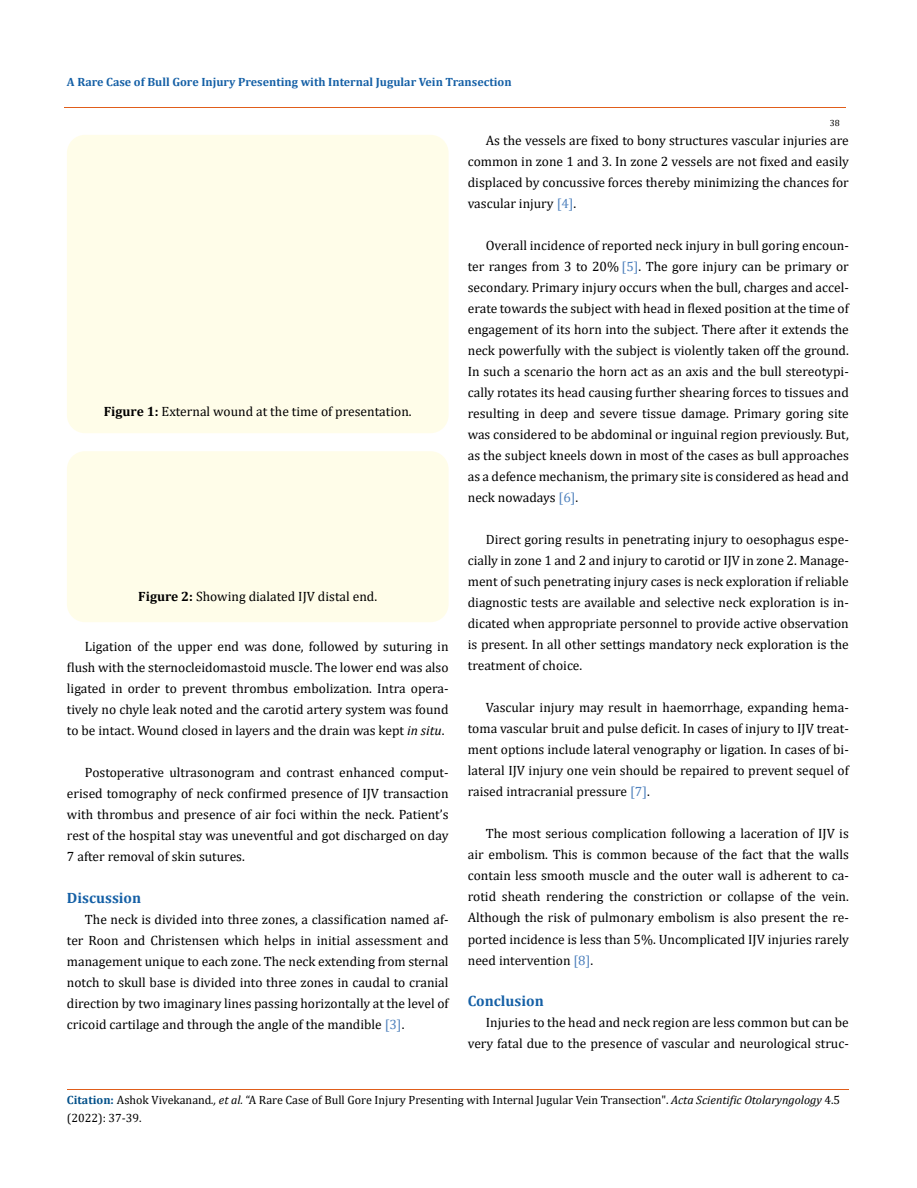
<style>
.page{position:relative;width:917px;height:1188px;background:#fff}
.page>*{position:absolute;margin:0;border:0;box-sizing:border-box;transform-origin:0 0}
.t1{font:700 15px "Cambria";color:#1560a6}
.t2{font:13.5px/21px "Cambria";color:#000;text-align:justify}
.t3{font:12px/18px "Cambria";color:#000}
.t4{font:700 12px "Cambria";color:#1560a6}
.t5{font:9px "Cambria";color:#000}
.s1{font-weight:700}
.s2{font-style:italic}
.s3{color:#4f81bd}
.s4{font-weight:700;color:#035089}
</style>
<div class="page">
<div style="left:67px;top:135px;width:381px;height:298px;background:#fffde9;border-radius:18px"></div>
<div style="left:67px;top:451px;width:381px;height:171px;background:#fffde9;border-radius:18px"></div>
<hr style="left:64px;top:108px;width:781px;height:1px;background:#e05d1a">
<hr style="left:67px;top:1089px;width:781px;height:1px;background:#e05d1a">
<p class="t4" style="left:67px;top:73px;width:446px">A Rare Case of Bull Gore Injury Presenting with Internal Jugular Vein Transection</p>
<p class="t5" style="left:829px;top:118px;width:11px">38</p>
<p class="t2" style="left:104px;top:400px;width:309px"><span class="s1">Figure 1:</span> External wound at the time of presentation.</p>
<p class="t2" style="left:138px;top:585px;width:240px"><span class="s1">Figure 2:</span> Showing dialated IJV distal end.</p>
<p class="t2" style="left:67px;top:636px;width:383px;text-indent:18px">Ligation of the upper end was done, followed by suturing in flush with the sternocleidomastoid muscle. The lower end was also ligated in order to prevent thrombus embolization. Intra opera&shy;tively no chyle leak noted and the carotid artery system was found to be intact. Wound closed in layers and the drain was kept <span class="s2">in situ</span>.</p>
<p class="t2" style="left:67px;top:762px;width:383px;text-indent:18px">Postoperative ultrasonogram and contrast enhanced comput&shy;erised tomography of neck confirmed presence of IJV transaction with thrombus and presence of air foci within the neck. Patient’s rest of the hospital stay was uneventful and got discharged on day 7 after removal of skin sutures.</p>
<p class="t1" style="left:67px;top:887px;width:76px">Discussion</p>
<p class="t2" style="left:67px;top:909px;width:383px;text-indent:18px">The neck is divided into three zones, a classification named af&shy;ter Roon and Christensen which helps in initial assessment and management unique to each zone. The neck extending from sternal notch to skull base is divided into three zones in caudal to cranial direction by two imaginary lines passing horizontally at the level of cricoid cartilage and through the angle of the mandible <span class="s3">[3]</span>.</p>
<p class="t2" style="left:468px;top:130px;width:382px;text-indent:18px">As the vessels are fixed to bony structures vascular injuries are common in zone 1 and 3. In zone 2 vessels are not fixed and easily displaced by concussive forces thereby minimizing the chances for vascular injury <span class="s3">[4]</span>.</p>
<p class="t2" style="left:468px;top:235px;width:382px;text-indent:18px">Overall incidence of reported neck injury in bull goring encoun&shy;ter ranges from 3 to 20% <span class="s3">[5]</span>. The gore injury can be primary or secondary. Primary injury occurs when the bull, charges and accel&shy;erate towards the subject with head in flexed position at the time of engagement of its horn into the subject. There after it extends the neck powerfully with the subject is violently taken off the ground.<br>In such a scenario the horn act as an axis and the bull stereotypi&shy;cally rotates its head causing further shearing forces to tissues and resulting in deep and severe tissue damage. Primary goring site was considered to be abdominal or inguinal region previously. But, as the subject kneels down in most of the cases as bull approaches as a defence mechanism, the primary site is considered as head and neck nowadays <span class="s3">[6]</span>.</p>
<p class="t2" style="left:468px;top:529px;width:382px;text-indent:18px">Direct goring results in penetrating injury to oesophagus espe&shy;cially in zone 1 and 2 and injury to carotid or IJV in zone 2. Manage&shy;ment of such penetrating injury cases is neck exploration if reliable diagnostic tests are available and selective neck exploration is in&shy;dicated when appropriate personnel to provide active observation is present. In all other settings mandatory neck exploration is the treatment of choice.</p>
<p class="t2" style="left:468px;top:697px;width:382px;text-indent:18px">Vascular injury may result in haemorrhage, expanding hema&shy;toma vascular bruit and pulse deficit. In cases of injury to IJV treat&shy;ment options include lateral venography or ligation. In cases of bi&shy;lateral IJV injury one vein should be repaired to prevent sequel of raised intracranial pressure <span class="s3">[7]</span>.</p>
<p class="t2" style="left:468px;top:823px;width:382px;text-indent:18px">The most serious complication following a laceration of IJV is air embolism. This is common because of the fact that the walls contain less smooth muscle and the outer wall is adherent to ca&shy;rotid sheath rendering the constriction or collapse of the vein.<br>Although the risk of pulmonary embolism is also present the re&shy;ported incidence is less than 5%. Uncomplicated IJV injuries rarely need intervention <span class="s3">[8]</span>.</p>
<p class="t1" style="left:468px;top:991px;width:77px">Conclusion</p>
<p class="t2" style="left:468px;top:1012px;width:382px;text-align:right">Injuries to the head and neck region are less common but can be very fatal due to the presence of vascular and neurological struc-</p>
<p class="t3" style="left:67px;top:1091px;width:774px"><span class="s4">Citation:</span> Ashok Vivekanand<span class="s2">., et al.</span> “A Rare Case of Bull Gore Injury Presenting with Internal Jugular Vein Transection". <span class="s2">Acta Scientific Otolaryngology</span> 4.5 (2022): 37-39.</p>
</div>
